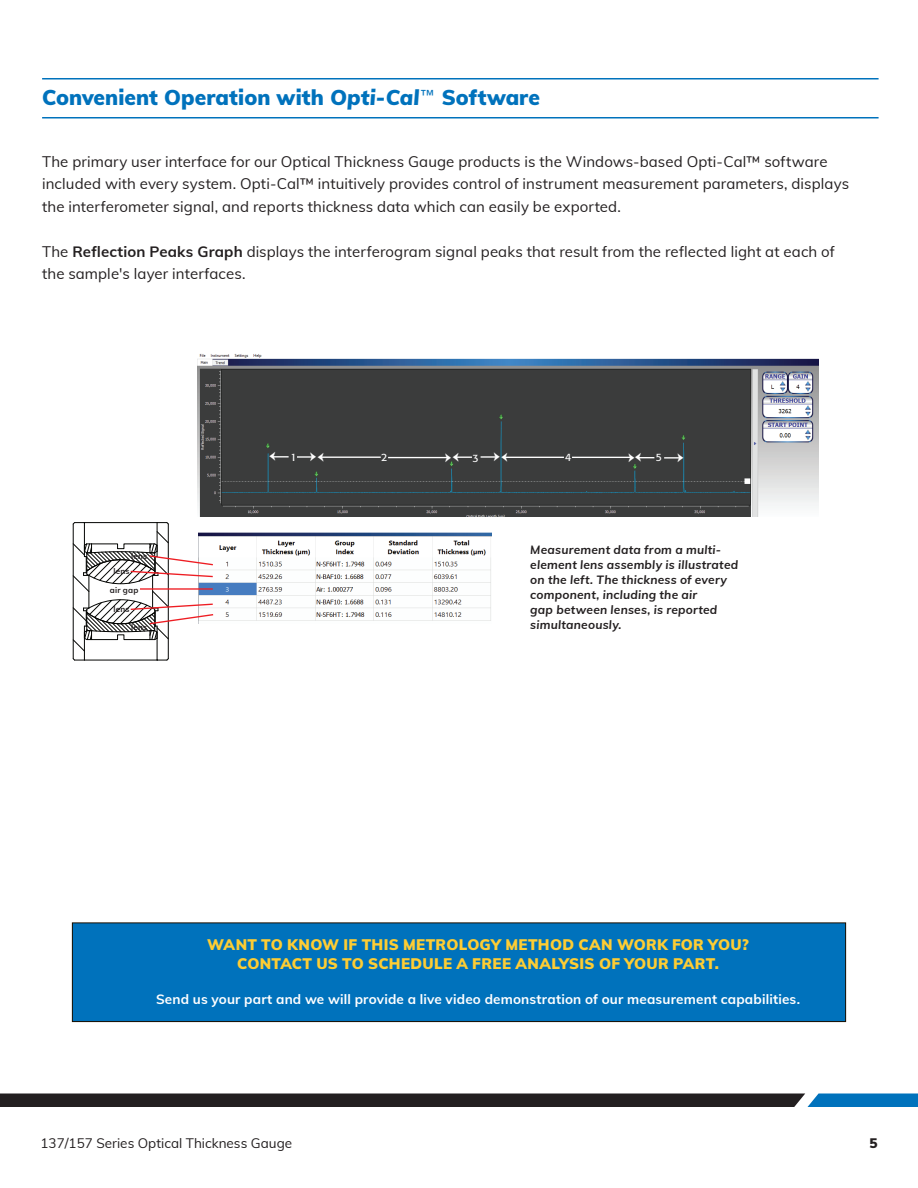
<style>
.page{position:relative;width:918px;height:1188px;background:#fff}
.page>*{position:absolute;margin:0;border:0;box-sizing:border-box;transform-origin:0 0}
.t1{font:900 21px "Muli";color:#0072bc}
.t2{font:15.9px "Minion Pro";color:#fff}
.t3{font:15px/22.5px "Muli";letter-spacing:.005em;color:#231f20}
.t4{font:900 15px/19.5px "Muli";letter-spacing:.015em;color:#fecd33;text-align:center}
.t5{font:700 13.5px "Muli";letter-spacing:.015em;color:#fff}
.t6{font:13.5px "Muli";color:#231f20}
.t7{font:900 13.5px "Muli";color:#231f20}
.t8{font:italic 700 12px/15px "Muli";letter-spacing:.015em;color:#231f20}
.t9{font:10.65px "Formata";color:#fff}
.t10{font:700 8.1px "Muli";letter-spacing:.025em;color:#231f20}
.s1{font-style:italic}
.s2{font-weight:700}
</style>
<div class="page">
<svg style="left:0;top:1094px;width:918px;height:13px;background:#222b35"></svg>
<hr style="left:42px;top:78px;width:837px;height:2px;background:#0072bc">
<hr style="left:42px;top:117px;width:837px;height:1px;background:#0072bc">
<hr style="left:73px;top:524px;width:1px;height:135px;background:#040503">
<hr style="left:168px;top:524px;width:1px;height:135px;background:#040503">
<hr style="left:84px;top:626px;width:1px;height:34px;background:#040503">
<hr style="left:157px;top:626px;width:1px;height:34px;background:#040503">
<hr style="left:84px;top:660px;width:73px;height:1px;background:#040503">
<hr style="left:157px;top:523px;width:1px;height:34px;background:#040503">
<svg style="left:157px;top:522px;width:12px;height:3px"></svg>
<hr style="left:84px;top:523px;width:1px;height:34px;background:#040503">
<svg style="left:72px;top:658px;width:12px;height:3px"></svg>
<hr style="left:84px;top:522px;width:73px;height:1px;background:#040503">
<svg style="left:72px;top:522px;width:13px;height:3px"></svg>
<svg style="left:157px;top:658px;width:12px;height:3px"></svg>
<img style="left:215px;top:532px;width:277px;height:89px">
<svg style="left:73px;top:531px;width:142px;height:120px"></svg>
<hr style="left:140px;top:588px;width:73px;height:2px;background:#ee1d23">
<img style="left:198px;top:354px;width:621px;height:162px">
<svg style="left:272px;top:456px;width:17px;height:1px"></svg>
<svg style="left:297px;top:456px;width:17px;height:2px"></svg>
<svg style="left:638px;top:457px;width:16px;height:1px"></svg>
<svg style="left:664px;top:457px;width:17px;height:2px"></svg>
<hr style="left:388px;top:457px;width:60px;height:1px;background:#fff">
<svg style="left:481px;top:456px;width:16px;height:2px"></svg>
<hr style="left:572px;top:457px;width:60px;height:1px;background:#fff">
<hr style="left:504px;top:457px;width:60px;height:1px;background:#fff">
<svg style="left:455px;top:457px;width:17px;height:1px"></svg>
<hr style="left:321px;top:457px;width:60px;height:1px;background:#fff">
<div style="left:72px;top:923px;width:774px;height:99px;background:#0072bc"></div>
<div style="left:72px;top:922px;width:774px;height:100px;border:1px solid #1a0f00"></div>
<h1 class="t1" style="left:42px;top:84px;width:500px">Convenient Operation with <span class="s1">Opti-Cal</span> Software</h1>
<p class="t3" style="left:42px;top:150px;width:809px">The primary user interface for our Optical Thickness Gauge products is the Windows-based Opti-Cal™ software included with every system. Opti-Cal™ intuitively provides control of instrument measurement parameters, displays the interferometer signal, and reports thickness data which can easily be exported.</p>
<p class="t3" style="left:42px;top:240px;width:794px">The <span class="s2">Reflection Peaks Graph</span> displays the interferogram signal peaks that result from the reflected light at each of the sample's layer interfaces.</p>
<p class="t10" style="left:131px;top:551px;width:18px">lens</p>
<p class="t10" style="left:114px;top:566px;width:18px">lens</p>
<p class="t10" style="left:114px;top:604px;width:18px">lens</p>
<p class="t10" style="left:110px;top:585px;width:30px">air gap</p>
<p class="t10" style="left:131px;top:622px;width:18px">lens</p>
<p class="t2" style="left:276px;top:464px;width:8px;rotate:-180deg">•</p>
<p class="t2" style="left:310px;top:450px;width:8px">•</p>
<p class="t2" style="left:641px;top:465px;width:8px;rotate:-180deg">•</p>
<p class="t2" style="left:324px;top:464px;width:8px;rotate:-180deg">•</p>
<p class="t2" style="left:459px;top:465px;width:8px;rotate:-180deg">•</p>
<p class="t2" style="left:508px;top:464px;width:8px;rotate:-180deg">•</p>
<p class="t2" style="left:445px;top:450px;width:8px">•</p>
<p class="t2" style="left:494px;top:450px;width:8px">•</p>
<p class="t2" style="left:628px;top:450px;width:8px">•</p>
<p class="t2" style="left:677px;top:451px;width:8px">•</p>
<p class="t9" style="left:291px;top:452px;width:8px">1</p>
<p class="t9" style="left:381px;top:452px;width:8px">2</p>
<p class="t9" style="left:473px;top:453px;width:8px">3</p>
<p class="t9" style="left:565px;top:453px;width:8px">4</p>
<p class="t9" style="left:656px;top:452px;width:8px">5</p>
<p class="t8" style="left:530px;top:542px;width:209px">Measurement data from a multi&shy;element lens assembly is illustrated on the left. The thickness of every component, including the air<br>gap between lenses, is reported simultaneously.</p>
<p class="t4" style="left:207px;top:934px;width:543px">WANT TO KNOW IF THIS METROLOGY METHOD CAN WORK FOR YOU?<br>CONTACT US TO SCHEDULE A FREE ANALYSIS OF YOUR PART.</p>
<p class="t5" style="left:156px;top:990px;width:646px">Send us your part and we will provide a live video demonstration of our measurement capabilities.</p>
<p class="t6" style="left:40px;top:1134px;width:253px">137/157 Series Optical Thickness Gauge</p>
<p class="t7" style="left:869px;top:1134px;width:10px">5</p>
</div>
